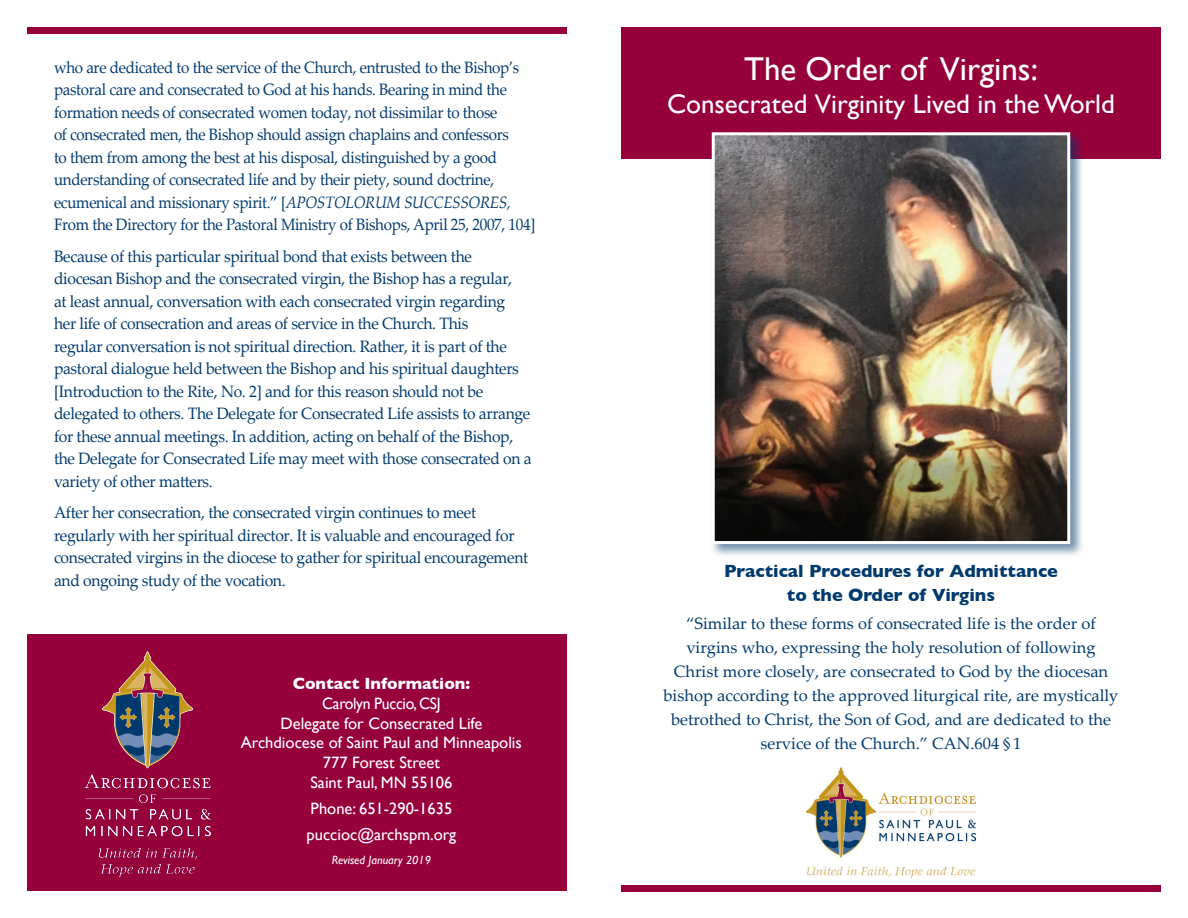
<style>
.page{position:relative;width:1188px;height:918px;background:#fff}
.page>*{position:absolute;margin:0;border:0;box-sizing:border-box;transform-origin:0 0}
.t1{font:33px "Gill Sans";color:#fff}
.t2{font:27px "Gill Sans";color:#fff}
.t3{font:700 18px/24px "Gill Sans";color:#003a6d;text-align:center}
.t4{font:16.5px/22.5px "Palatino Linotype";letter-spacing:-.02em;color:#003a6d;scale:.95 1}
.t5{font:16.5px/22.5px "Palatino Linotype";letter-spacing:-.02em;color:#003a6d;scale:.92 1}
.t6{font:16.5px/24px "Palatino Linotype";color:#003a6d;text-align:center}
.t7{font:16.5px "Gill Sans";color:#fff}
.t8{font:700 16.5px "Gill Sans";color:#fff}
.t9{font:16.5px "Gill Sans";letter-spacing:-.02em;color:#fff;scale:.95 1}
.t10{font:italic 12px "Gill Sans";color:#fff}
.s1{font-style:italic}
.s2{font-family:"Minion Pro";font-size:18px}
</style>
<div class="page">
<div style="left:621px;top:27px;width:540px;height:132px;background:#96013c"></div>
<div style="left:710px;top:130px;width:374px;height:428px;background:#003a6d;opacity:.56"></div>
<img style="left:716px;top:136px;width:350px;height:404px">
<div style="left:712px;top:132px;width:358px;height:412px;border:3px solid #fff"></div>
<img style="left:806px;top:767px;width:170px;height:110px">
<div style="left:621px;top:885px;width:540px;height:6px;background:#96013c"></div>
<div style="left:27px;top:634px;width:540px;height:257px;background:#96013c"></div>
<div style="left:27px;top:27px;width:540px;height:7px;background:#96013c"></div>
<img style="left:84px;top:651px;width:127px;height:225px">
<p class="t5" style="left:54px;top:55px;width:525px">who are dedicated to the service of the Church, entrusted to the Bishop’s pastoral care and consecrated to God at his hands. Bearing in mind the formation needs of consecrated women today, not dissimilar to those<br>of consecrated men, the Bishop should assign chaplains and confessors<br>to them from among the best at his disposal, distinguished by a good understanding of consecrated life and by their piety, sound doctrine, ecumenical and missionary spirit.” [<span class="s1">APOSTOLORUM SUCCESSORES, </span>From the Directory for the Pastoral Ministry of Bishops, April 25, 2007, 104]</p>
<p class="t4" style="left:54px;top:244px;width:504px">Because of this particular spiritual bond that exists between the diocesan Bishop and the consecrated virgin, the Bishop has a regular,<br>at least annual, conversation with each consecrated virgin regarding<br>her life of consecration and areas of service in the Church. This<br>regular conversation is not spiritual direction. Rather, it is part of the pastoral dialogue held between the Bishop and his spiritual daughters [Introduction to the Rite, No. 2] and for this reason should not be delegated to others. The Delegate for Consecrated Life assists to arrange for these annual meetings. In addition, acting on behalf of the Bishop, the Delegate for Consecrated Life may meet with those consecrated on a variety of other matters.</p>
<p class="t4" style="left:54px;top:501px;width:501px">After her consecration, the consecrated virgin continues to meet regularly with her spiritual director. It is valuable and encouraged for consecrated virgins in the diocese to gather for spiritual encouragement and ongoing study of the vocation.</p>
<p class="t8" style="left:293px;top:670px;width:179px">Contact Information:</p>
<p class="t9" style="left:322px;top:694px;width:126px">Carolyn Puccio, CSJ</p>
<p class="t7" style="left:280px;top:713px;width:204px">Delegate for Consecrated Life</p>
<p class="t7" style="left:241px;top:733px;width:282px">Archdiocese of Saint Paul and Minneapolis</p>
<p class="t7" style="left:323px;top:753px;width:119px">777 Forest Street</p>
<p class="t7" style="left:310px;top:773px;width:144px">Saint Paul, MN 55106</p>
<p class="t7" style="left:311px;top:799px;width:143px">Phone: 651-290-1635</p>
<p class="t7" style="left:307px;top:824px;width:151px">puccioc@archspm.org</p>
<p class="t10" style="left:332px;top:853px;width:101px">Revised January 2019</p>
<p class="t1" style="left:744px;top:49px;width:295px">The Order of Virgins:</p>
<p class="t2" style="left:667px;top:88px;width:449px">Consecrated Virginity Lived in the World</p>
<p class="t3" style="left:724px;top:558px;width:335px">Practical Procedures for Admittance to the Order of Virgins</p>
<p class="t6" style="left:664px;top:611px;width:456px">“Similar to these forms of consecrated life is the order of virgins who, expressing the holy resolution of following Christ more closely, are consecrated to God by the diocesan bishop according to the approved liturgical rite, are mystically betrothed to Christ, the Son of God, and are dedicated to the service of the Church.” CAN.604 <span class="s2">§</span> 1</p>
</div>
